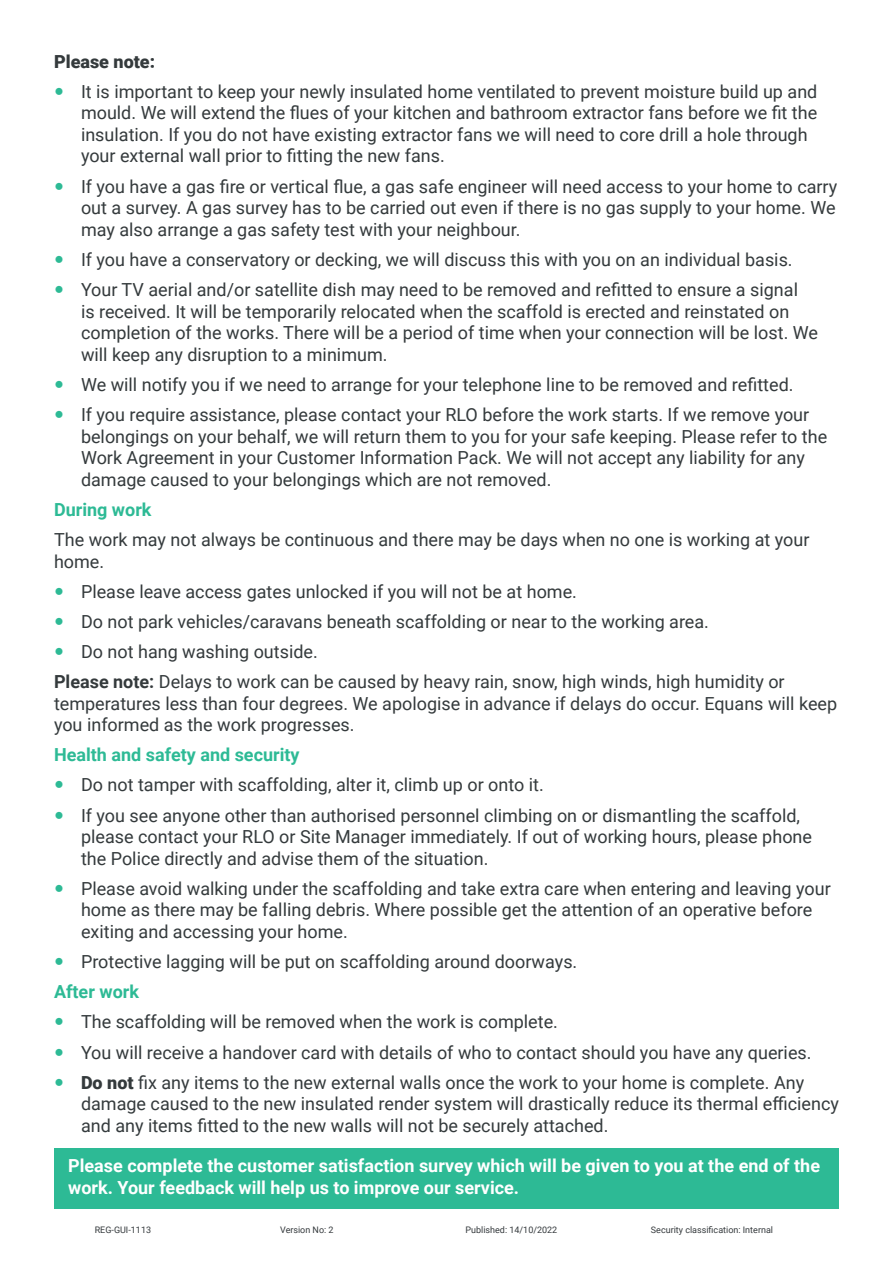
<style>
.page{position:relative;width:893px;height:1263px;background:#fff}
.page>*{position:absolute;margin:0;border:0;box-sizing:border-box;transform-origin:0 0}
.t1{font:18px/21.6px "Roboto";color:#343a3c}
.t2{font:700 18px/21.6px "Roboto";color:#fff}
.t3{font:700 18px "Roboto";color:#2dba95}
.t4{font:900 18px "Roboto";color:#343a3c}
.Body_text{font:9px "Roboto";color:#353a3d}
.s1{font-weight:700}
.s2{font-weight:900}
</style>
<div class="page">
<div style="left:54px;top:1148px;width:785px;height:61px;background:#2dba95"></div>
<p class="t4" style="left:54px;top:48px;width:103px">Please note:</p>
<p class="t1" style="left:81px;top:80px;width:738px">It is important to keep your newly insulated home ventilated to prevent moisture build up and mould. We will extend the flues of your kitchen and bathroom extractor fans before we fit the insulation. If you do not have existing extractor fans we will need to core drill a hole through your external wall prior to fitting the new fans.</p>
<p class="t1" style="left:81px;top:175px;width:758px;text-align:justify">If you have a gas fire or vertical flue, a gas safe engineer will need access to your home to carry out a survey. A gas survey has to be carried out even if there is no gas supply to your home. We may also arrange a gas safety test with your neighbour.</p>
<p class="t1" style="left:81px;top:248px;width:713px">If you have a conservatory or decking, we will discuss this with you on an individual basis.</p>
<p class="t1" style="left:81px;top:278px;width:739px">Your TV aerial and/or satellite dish may need to be removed and refitted to ensure a signal<br>is received. It will be temporarily relocated when the scaffold is erected and reinstated on completion of the works. There will be a period of time when your connection will be lost. We will keep any disruption to a minimum.</p>
<p class="t1" style="left:81px;top:373px;width:714px">We will notify you if we need to arrange for your telephone line to be removed and refitted.</p>
<p class="t1" style="left:81px;top:403px;width:748px">If you require assistance, please contact your RLO before the work starts. If we remove your belongings on your behalf, we will return them to you for your safe keeping. Please refer to the Work Agreement in your Customer Information Pack. We will not accept any liability for any damage caused to your belongings which are not removed.</p>
<p class="t3" style="left:54px;top:497px;width:99px">During work</p>
<p class="t1" style="left:54px;top:528px;width:757px">The work may not always be continuous and there may be days when no one is working at your home.</p>
<p class="t1" style="left:81px;top:580px;width:497px">Please leave access gates unlocked if you will not be at home.</p>
<p class="t1" style="left:81px;top:610px;width:629px">Do not park vehicles/caravans beneath scaffolding or near to the working area.</p>
<p class="t1" style="left:81px;top:640px;width:238px">Do not hang washing outside.</p>
<p class="t1" style="left:54px;top:670px;width:785px"><span class="s1">Please note:</span> Delays to work can be caused by heavy rain, snow, high winds, high humidity or temperatures less than four degrees. We apologise in advance if delays do occur. Equans will keep you informed as the work progresses.</p>
<p class="t3" style="left:54px;top:742px;width:247px">Health and safety and security</p>
<p class="t1" style="left:81px;top:773px;width:464px">Do not tamper with scaffolding, alter it, climb up or onto it.</p>
<p class="t1" style="left:81px;top:804px;width:733px">If you see anyone other than authorised personnel climbing on or dismantling the scaffold, please contact your RLO or Site Manager immediately. If out of working hours, please phone the Police directly and advise them of the situation.</p>
<p class="t1" style="left:81px;top:877px;width:751px">Please avoid walking under the scaffolding and take extra care when entering and leaving your home as there may be falling debris. Where possible get the attention of an operative before exiting and accessing your home.</p>
<p class="t1" style="left:81px;top:950px;width:498px">Protective lagging will be put on scaffolding around doorways.</p>
<p class="t3" style="left:54px;top:979px;width:87px">After work</p>
<p class="t1" style="left:81px;top:1010px;width:478px">The scaffolding will be removed when the work is complete.</p>
<p class="t1" style="left:81px;top:1041px;width:732px">You will receive a handover card with details of who to contact should you have any queries.</p>
<p class="t1" style="left:81px;top:1071px;width:759px"><span class="s2">Do not</span> fix any items to the new external walls once the work to your home is complete. Any damage caused to the new insulated render system will drastically reduce its thermal efficiency and any items fitted to the new walls will not be securely attached.</p>
<p class="t2" style="left:68px;top:1154px;width:753px">Please complete the customer satisfaction survey which will be given to you at the end of the work. Your feedback will help us to improve our service.</p>
<p class="Body_text" style="left:95px;top:1224px;width:58px">REG-GUI-1113</p>
<p class="Body_text" style="left:280px;top:1224px;width:55px">Version No: 2</p>
<p class="Body_text" style="left:465px;top:1224px;width:93px">Published: 14/10/2022</p>
<p class="Body_text" style="left:651px;top:1224px;width:124px">Security classification: Internal</p>
</div>
